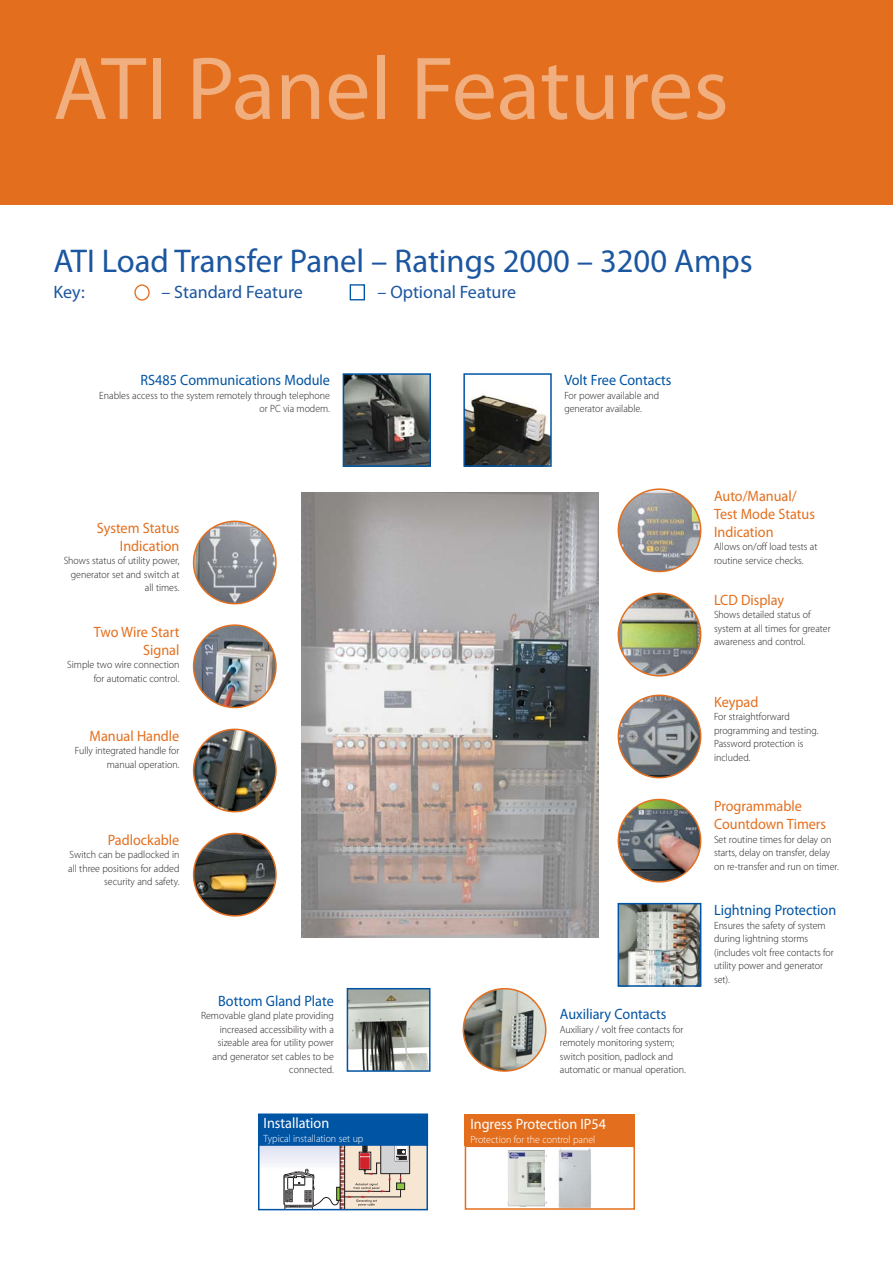
<style>
.page{position:relative;width:893px;height:1263px;background:#fff}
.page>*{position:absolute;margin:0;border:0;box-sizing:border-box;transform-origin:0 0}
.t1{font:90px "Myriad Pro";color:#f1af7f}
.t2{font:33px "Myriad Pro";color:#1b56a0}
.t3{font:18px "Myriad Pro";color:#1b56a0}
.t4{font:15px/18px "Myriad Pro";color:#e36f1e;scale:.94 1}
.t5{font:15px "Myriad Pro";color:#0054a4;scale:.94 1}
.t6{font:15px "Myriad Pro";color:#fff;scale:.94 1}
.t7{font:300 10.5px/13.5px "Myriad Pro";color:#231f20;scale:.94 1}
.t8{font:300 10.5px "Myriad Pro";color:#fff;scale:.94 1}
</style>
<div class="page">
<div style="left:0;top:0;width:893px;height:205px;background:#e36f1e"></div>
<img style="left:302px;top:492px;width:296px;height:446px">
<svg style="left:261px;top:1147px;width:164px;height:60px"></svg>
<div style="left:258px;top:1144px;width:170px;height:66px;border:2px solid #0054a4"></div>
<img style="left:507px;top:1150px;width:40px;height:57px">
<img style="left:558px;top:1149px;width:33px;height:58px">
<div style="left:465px;top:1146px;width:170px;height:64px;border:2px solid #e36f1e"></div>
<img style="left:618px;top:593px;width:83px;height:83px;border-radius:50%">
<div style="left:617px;top:593px;width:84px;height:84px;border:2px solid #e36f1e;border-radius:50%"></div>
<img style="left:618px;top:799px;width:83px;height:83px;border-radius:50%">
<div style="left:617px;top:799px;width:84px;height:84px;border:2px solid #e36f1e;border-radius:50%"></div>
<img style="left:194px;top:729px;width:82px;height:83px;border-radius:40px">
<div style="left:193px;top:729px;width:84px;height:83px;border:2px solid #e36f1e;border-radius:50%"></div>
<img style="left:194px;top:834px;width:82px;height:82px;border-radius:50%">
<div style="left:193px;top:833px;width:84px;height:84px;border:2px solid #e36f1e;border-radius:50%"></div>
<img style="left:194px;top:521px;width:82px;height:83px;border-radius:50%">
<div style="left:193px;top:521px;width:84px;height:83px;border:2px solid #e36f1e;border-radius:50%"></div>
<img style="left:618px;top:695px;width:83px;height:83px;border-radius:50%">
<div style="left:617px;top:695px;width:84px;height:83px;border:2px solid #e36f1e;border-radius:50%"></div>
<img style="left:194px;top:625px;width:82px;height:83px;border-radius:50%">
<div style="left:193px;top:624px;width:84px;height:84px;border:2px solid #e36f1e;border-radius:50%"></div>
<img style="left:346px;top:376px;width:82px;height:88px">
<div style="left:343px;top:373px;width:88px;height:94px;border:2px solid #0054a4"></div>
<img style="left:466px;top:395px;width:83px;height:69px">
<div style="left:463px;top:373px;width:89px;height:94px;border:2px solid #0054a4"></div>
<img style="left:620px;top:906px;width:78px;height:78px">
<div style="left:617px;top:903px;width:84px;height:84px;border:2px solid #0054a4"></div>
<div style="left:259px;top:1114px;width:168px;height:31px;background:#0054a4"></div>
<div style="left:465px;top:1115px;width:170px;height:31px;background:#e36f1e"></div>
<svg style="left:135px;top:285px;width:14px;height:15px"></svg>
<div style="left:134px;top:284px;width:16px;height:17px;border:1px solid #e36f1e;border-radius:50%"></div>
<div style="left:350px;top:284px;width:15px;height:16px;border:1px solid #0054a4"></div>
<img style="left:463px;top:989px;width:83px;height:82px;border-radius:50%">
<div style="left:463px;top:988px;width:83px;height:84px;border:2px solid #e36f1e;border-radius:50%"></div>
<img style="left:618px;top:489px;width:83px;height:83px;border-radius:50%">
<div style="left:617px;top:488px;width:84px;height:84px;border:2px solid #e36f1e;border-radius:50%"></div>
<img style="left:350px;top:991px;width:77px;height:78px">
<div style="left:347px;top:988px;width:83px;height:84px;border:2px solid #0054a4"></div>
<h1 class="t1" style="left:53px;top:54px;width:677px">ATI Panel Features</h1>
<h2 class="t2" style="left:53px;top:248px;width:701px">ATI Load Transfer Panel – Ratings 2000 – 3200 Amps</h2>
<h3 class="t3" style="left:53px;top:285px;width:33px">Key:</h3>
<h3 class="t3" style="left:161px;top:285px;width:143px">– Standard Feature</h3>
<h3 class="t3" style="left:377px;top:285px;width:140px">– Optional Feature</h3>
<h3 class="t5" style="left:141px;top:375px;width:203px">RS485 Communications Module</h3>
<p class="t7" style="left:99px;top:389px;width:247px;text-align:right">Enables access to the system remotely through telephone or PC via modem.</p>
<h3 class="t5" style="left:564px;top:375px;width:115px">Volt Free Contacts</h3>
<p class="t7" style="left:564px;top:389px;width:102px">For power available and generator available.</p>
<h3 class="t4" style="left:97px;top:520px;width:89px;text-align:right">System Status<br>Indication</h3>
<p class="t7" style="left:64px;top:555px;width:125px;text-align:right">Shows status of utility power, generator set and switch at all times.</p>
<h3 class="t4" style="left:94px;top:623px;width:92px;text-align:right">Two Wire Start<br>Signal</h3>
<p class="t7" style="left:67px;top:658px;width:121px;text-align:right">Simple two wire connection for automatic control.</p>
<h3 class="t4" style="left:90px;top:728px;width:97px">Manual Handle</h3>
<p class="t7" style="left:75px;top:745px;width:113px;text-align:right">Fully integrated handle for manual operation.</p>
<h3 class="t4" style="left:108px;top:832px;width:78px">Padlockable</h3>
<p class="t7" style="left:68px;top:849px;width:120px;text-align:right">Switch can be padlocked in all three positions for added security and safety.</p>
<h3 class="t5" style="left:218px;top:995px;width:124px">Bottom Gland Plate</h3>
<p class="t7" style="left:201px;top:1010px;width:143px;text-align:right">Removable gland plate providing increased accessibility with a sizeable area for utility power and generator set cables to be connected.</p>
<h3 class="t6" style="left:264px;top:1118px;width:71px">Installation</h3>
<p class="t8" style="left:264px;top:1134px;width:108px">Typical installation set up</p>
<h3 class="t5" style="left:560px;top:1009px;width:115px">Auxiliary Contacts</h3>
<p class="t7" style="left:560px;top:1023px;width:135px">Auxiliary / volt free contacts for remotely monitoring system; switch position, padlock and automatic or manual operation.</p>
<h3 class="t6" style="left:470px;top:1119px;width:146px">Ingress Protection IP54</h3>
<p class="t8" style="left:470px;top:1135px;width:134px">Protection for the control panel</p>
<h3 class="t4" style="left:714px;top:488px;width:109px">Auto/Manual/<br>Test Mode Status<br>Indication</h3>
<p class="t7" style="left:714px;top:541px;width:111px">Allows on/off load tests at routine service checks.</p>
<h3 class="t4" style="left:714px;top:592px;width:76px">LCD Display</h3>
<p class="t7" style="left:714px;top:609px;width:126px">Shows detailed status of system at all times for greater awareness and control.</p>
<h3 class="t4" style="left:714px;top:694px;width:49px">Keypad</h3>
<p class="t7" style="left:714px;top:711px;width:112px">For straightforward programming and testing.<br>Password protection is included.</p>
<h3 class="t4" style="left:714px;top:798px;width:121px">Programmable<br>Countdown Timers</h3>
<p class="t7" style="left:714px;top:833px;width:134px">Set routine times for delay on starts, delay on transfer, delay on re-transfer and run on timer.</p>
<h3 class="t5" style="left:714px;top:904px;width:132px">Lightning Protection</h3>
<p class="t7" style="left:714px;top:919px;width:129px">Ensures the safety of system during lightning storms (includes volt free contacts for utility power and generator set).</p>
</div>
